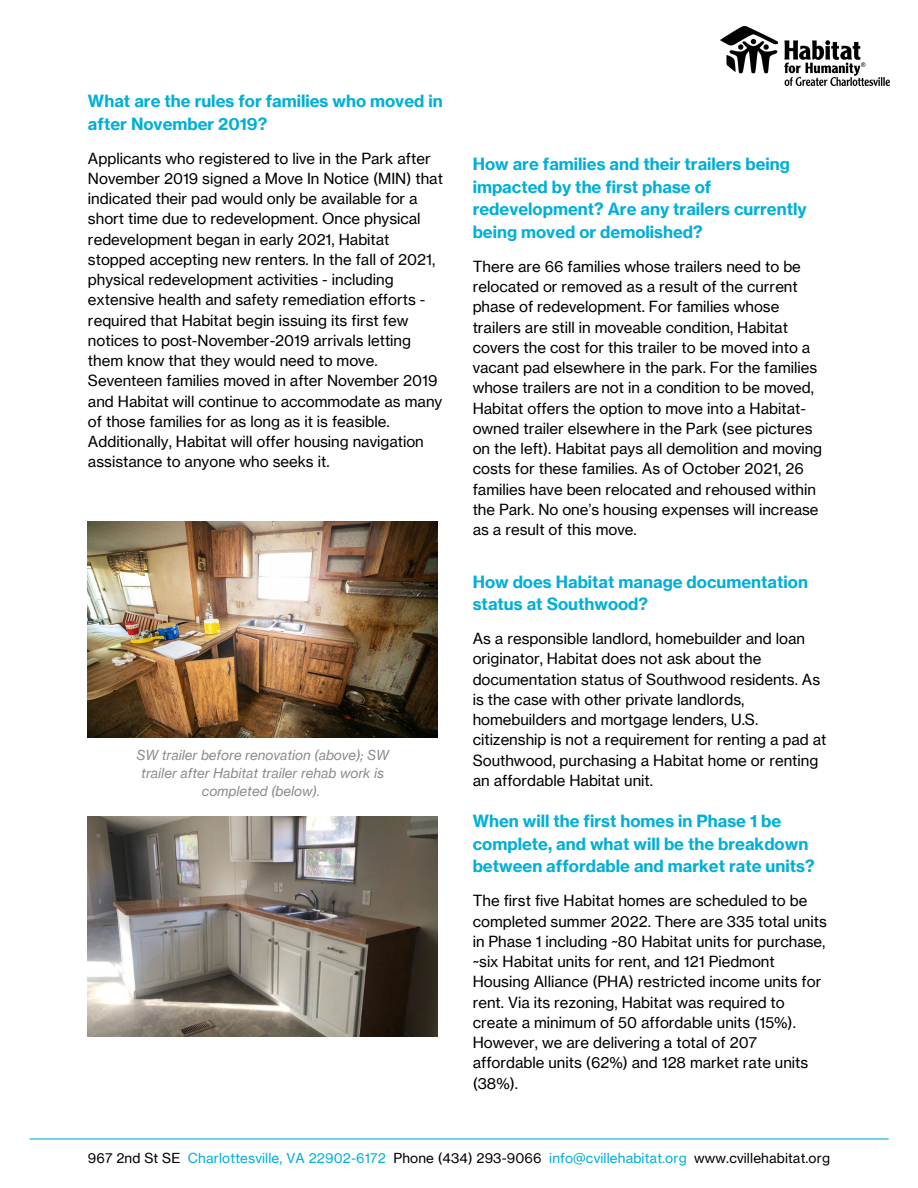
<style>
.page{position:relative;width:918px;height:1188px;background:#fff}
.page>*{position:absolute;margin:0;border:0;box-sizing:border-box;transform-origin:0 0}
.t1{font:700 16.5px/22.5px "Neue Haas Grotesk Text";color:#00afd7}
.t2{font:15px/20.2px "Neue Haas Grotesk Text";color:#000}
.t3{font:13.5px "Neue Haas Grotesk Text";letter-spacing:.01em;color:#00afd7}
.t4{font:italic 13.5px/18px "Neue Haas Grotesk Text";color:#888b8d;text-align:center}
.s1{color:#000}
</style>
<div class="page">
<img style="left:721px;top:27px;width:169px;height:58px">
<hr style="left:30px;top:1138px;width:858px;height:2px;background:#00afd7">
<img style="left:88px;top:522px;width:350px;height:216px">
<img style="left:88px;top:817px;width:350px;height:219px">
<p class="t1" style="left:88px;top:90px;width:356px">What are the rules for families who moved in after November 2019?</p>
<p class="t2" style="left:88px;top:148px;width:357px">Applicants who registered to live in the Park after November 2019 signed a Move In Notice (MIN) that indicated their pad would only be available for a short time due to redevelopment. Once physical redevelopment began in early 2021, Habitat stopped accepting new renters. In the fall of 2021, physical redevelopment activities - including extensive health and safety remediation efforts - required that Habitat begin issuing its first few notices to post-November-2019 arrivals letting them know that they would need to move.<br>Seventeen families moved in after November 2019 and Habitat will continue to accommodate as many of those families for as long as it is feasible.<br>Additionally, Habitat will offer housing navigation assistance to anyone who seeks it.</p>
<p class="t4" style="left:137px;top:746px;width:254px">SW trailer before renovation (above); SW trailer after Habitat trailer rehab work is completed (below).</p>
<p class="t1" style="left:473px;top:153px;width:336px">How are families and their trailers being impacted by the first phase of redevelopment? Are any trailers currently being moved or demolished?</p>
<p class="t2" style="left:473px;top:256px;width:351px">There are 66 families whose trailers need to be relocated or removed as a result of the current phase of redevelopment. For families whose trailers are still in moveable condition, Habitat covers the cost for this trailer to be moved into a vacant pad elsewhere in the park. For the families whose trailers are not in a condition to be moved, Habitat offers the option to move into a Habitat&shy;owned trailer elsewhere in the Park (see pictures on the left). Habitat pays all demolition and moving costs for these families. As of October 2021, 26 families have been relocated and rehoused within the Park. No one’s housing expenses will increase as a result of this move.</p>
<p class="t1" style="left:473px;top:570px;width:337px">How does Habitat manage documentation status at Southwood?</p>
<p class="t2" style="left:473px;top:628px;width:355px">As a responsible landlord, homebuilder and loan originator, Habitat does not ask about the documentation status of Southwood residents. As is the case with other private landlords, homebuilders and mortgage lenders, U.S. citizenship is not a requirement for renting a pad at Southwood, purchasing a Habitat home or renting an affordable Habitat unit.</p>
<p class="t1" style="left:473px;top:810px;width:343px">When will the first homes in Phase 1 be complete, and what will be the breakdown between affordable and market rate units?</p>
<p class="t2" style="left:473px;top:891px;width:356px">The first five Habitat homes are scheduled to be completed summer 2022. There are 335 total units in Phase 1 including ~80 Habitat units for purchase, ~six Habitat units for rent, and 121 Piedmont Housing Alliance (PHA) restricted income units for rent. Via its rezoning, Habitat was required to create a minimum of 50 affordable units (15%).<br>However, we are delivering a total of 207 affordable units (62%) and 128 market rate units (38%).</p>
<p class="t3" style="left:88px;top:1150px;width:744px"><span class="s1">967 2nd St SE</span> Charlottesville, VA 22902-6172 <span class="s1">Phone (434) 293-9066</span> info@cvillehabitat.org <span class="s1">www.cvillehabitat.org</span></p>
</div>
